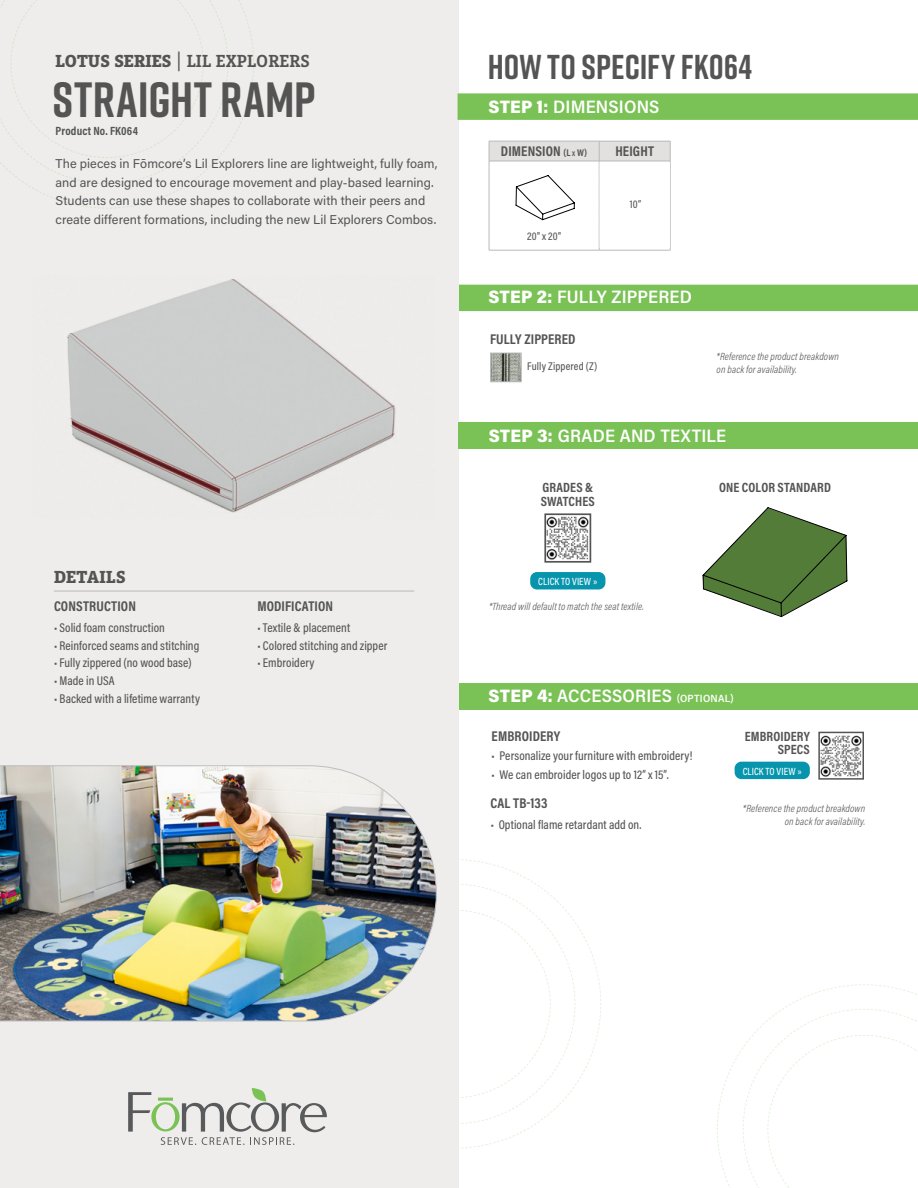
<style>
.page{position:relative;width:918px;height:1188px;background:#fff}
.page>*{position:absolute;margin:0;border:0;box-sizing:border-box;transform-origin:0 0}
.t1{font:700 49.5px "Rift";letter-spacing:.01em;color:#545454}
.t2{font:700 34.5px "Rift";letter-spacing:.005em;color:#545454}
.t3{font:600 18px "Acumin Pro Semi Cond";letter-spacing:.01em;color:#fff}
.t4{font:700 17.25px "Dico Slab";color:#545454}
.t5{font:800 17.25px "Dico Slab";letter-spacing:.015em;color:#545454}
.t6{font:700 14.25px "Acumin Pro Cond";letter-spacing:.01em;color:#545454}
.t7{font:700 13.5px/13.5px "Acumin Pro Cond";letter-spacing:.01em;color:#545454;text-align:right}
.t8{font:500 12.75px "Acumin Pro Cond";letter-spacing:.005em;color:#545454}
.t9{font:12.75px/18.8px "Acumin Pro";letter-spacing:.005em;color:#545454}
.t10{font:700 12px "Acumin Pro Cond";letter-spacing:.015em;color:#545454}
.t11{font:500 11.25px "Acumin Pro Cond";letter-spacing:.015em;color:#545454}
.t12{font:italic 300 10.5px/12.8px "Acumin Pro Cond";letter-spacing:.015em;color:#545454}
.t13{font:500 10.5px "Acumin Pro Cond";letter-spacing:.01em;color:#fff}
.s1{font-weight:800}
.s2{font-weight:400;font-size:21px}
.s3{font-weight:900}
.s4{font-size:9.75px}
.s5{font-size:6.9px}
.s6{font-size:10.5px}
</style>
<div class="page">
<div style="left:0;top:0;width:459px;height:1188px;background:#eeedec"></div>
<svg style="left:0;top:0;width:254px;height:209px"></svg>
<svg style="left:458px;top:93px;width:460px;height:27px;background:#7dc359"></svg>
<hr style="left:54px;top:591px;width:360px;height:1px;background:#bbb8b8">
<svg style="left:128px;top:859px;width:473px;height:290px"></svg>
<svg style="left:717px;top:984px;width:201px;height:204px"></svg>
<div style="left:459px;top:285px;width:459px;height:26px;background:#7bc256"></div>
<div style="left:459px;top:423px;width:459px;height:26px;background:#7bc256"></div>
<img style="left:492px;top:355px;width:27px;height:25px">
<div style="left:490px;top:353px;width:31px;height:29px;border:1px solid #bcbec0"></div>
<div style="left:459px;top:683px;width:459px;height:27px;background:#7bc256"></div>
<svg style="left:818px;top:731px;width:46px;height:49px"></svg>
<div style="left:735px;top:762px;width:75px;height:17px;background:#0695ad;border-radius:7px"></div>
<hr style="left:489px;top:250px;width:110px;height:1px;background:#bbb8b8">
<hr style="left:599px;top:250px;width:71px;height:1px;background:#bbb8b8">
<img style="left:67px;top:279px;width:329px;height:234px">
<img style="left:0;top:765px;width:437px;height:256px">
<svg style="left:489px;top:141px;width:182px;height:109px"></svg>
<svg style="left:544px;top:513px;width:48px;height:50px"></svg>
<div style="left:530px;top:572px;width:75px;height:17px;background:#0695ad;border-radius:7px"></div>
<svg style="left:702px;top:507px;width:146px;height:111px"></svg>
<h3 class="t4" style="left:56px;top:49px;width:256px"><span class="s1">LOTUS SERIES</span> <span class="s2">|</span> LIL EXPLORERS</h3>
<h1 class="t1" style="left:52px;top:64px;width:265px">STRAIGHT RAMP</h1>
<p class="t10" style="left:56px;top:123px;width:84px">Product No. FK064</p>
<p class="t9" style="left:56px;top:153px;width:383px">The pieces in Fōmcore’s Lil Explorers line are lightweight, fully foam, and are designed to encourage movement and play-based learning.<br>Students can use these shapes to collaborate with their peers and create different formations, including the new Lil Explorers Combos.</p>
<h3 class="t5" style="left:54px;top:565px;width:73px">DETAILS</h3>
<p class="t6" style="left:54px;top:597px;width:83px">CONSTRUCTION</p>
<p class="t8" style="left:54px;top:620px;width:112px">• Solid foam construction</p>
<p class="t8" style="left:54px;top:637px;width:147px">• Reinforced seams and stitching</p>
<p class="t8" style="left:54px;top:655px;width:139px">• Fully zippered (no wood base)</p>
<p class="t8" style="left:54px;top:672px;width:62px">• Made in USA</p>
<p class="t8" style="left:54px;top:690px;width:147px">• Backed with a lifetime warranty</p>
<p class="t6" style="left:257px;top:597px;width:77px">MODIFICATION</p>
<p class="t8" style="left:257px;top:620px;width:94px">• Textile &amp; placement</p>
<p class="t8" style="left:257px;top:637px;width:131px">• Colored stitching and zipper</p>
<p class="t8" style="left:257px;top:655px;width:58px">• Embroidery</p>
<h2 class="t2" style="left:488px;top:42px;width:266px">HOW TO SPECIFY FK064</h2>
<h3 class="t3" style="left:488px;top:94px;width:173px"><span class="s3">STEP 1:</span> DIMENSIONS</h3>
<p class="t6" style="left:501px;top:142px;width:88px">DIMENSION <span class="s4">(L</span> <span class="s5">x</span> <span class="s4">W)</span></p>
<p class="t6" style="left:615px;top:142px;width:40px">HEIGHT</p>
<p class="t11" style="left:527px;top:229px;width:35px">20" x 20"</p>
<p class="t11" style="left:630px;top:197px;width:13px">10”</p>
<h3 class="t3" style="left:488px;top:284px;width:205px"><span class="s3">STEP 2:</span> FULLY ZIPPERED</h3>
<p class="t6" style="left:490px;top:330px;width:87px">FULLY ZIPPERED</p>
<p class="t11" style="left:527px;top:359px;width:72px">Fully Zippered (Z)</p>
<p class="t12" style="left:717px;top:350px;width:124px">*Reference the product breakdown on back for availability.</p>
<h3 class="t3" style="left:489px;top:423px;width:239px"><span class="s3">STEP 3:</span> GRADE AND TEXTILE</h3>
<p class="t7" style="left:541px;top:480px;width:56px;text-align:left">GRADES &amp;<br>SWATCHES</p>
<p class="t13" style="left:538px;top:574px;width:61px">CLICK TO VIEW »</p>
<p class="t12" style="left:489px;top:600px;width:156px">*Thread will default to match the seat textile.</p>
<p class="t7" style="left:719px;top:480px;width:113px">ONE COLOR STANDARD</p>
<h3 class="t3" style="left:489px;top:683px;width:247px"><span class="s3">STEP 4:</span> ACCESSORIES <span class="s6">(OPTIONAL)</span></h3>
<p class="t6" style="left:492px;top:727px;width:70px">EMBROIDERY</p>
<p class="t8" style="left:492px;top:747px;width:202px">• Personalize your furniture with embroidery!</p>
<p class="t8" style="left:492px;top:767px;width:179px">• We can embroider logos up to 12” x 15”.</p>
<p class="t6" style="left:491px;top:794px;width:59px">CAL TB-133</p>
<p class="t8" style="left:491px;top:817px;width:152px">• Optional flame retardant add on.</p>
<p class="t7" style="left:745px;top:729px;width:67px">EMBROIDERY<br>SPECS</p>
<p class="t13" style="left:743px;top:764px;width:61px">CLICK TO VIEW »</p>
<p class="t12" style="left:743px;top:802px;width:124px;text-align:right">*Reference the product breakdown on back for availability.</p>
</div>
